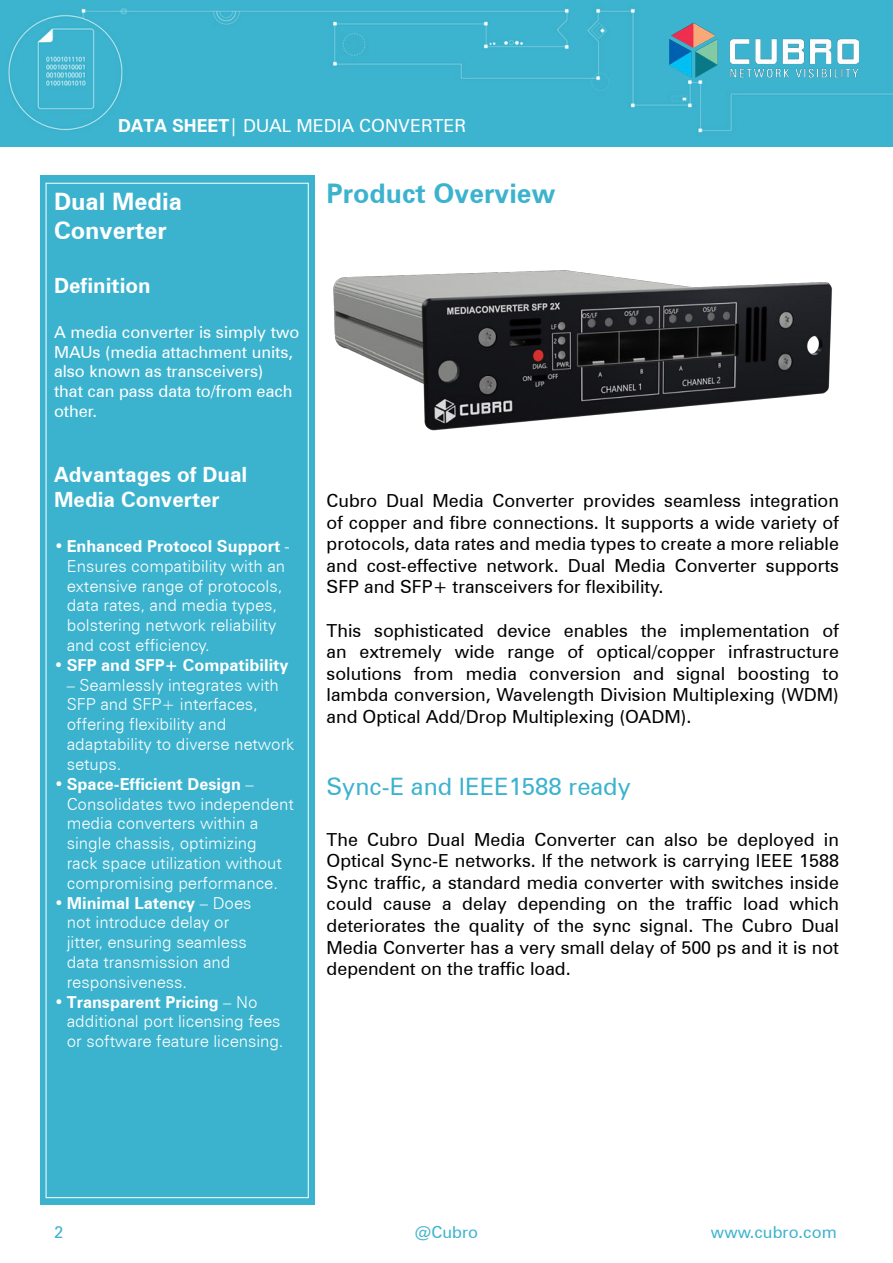
<style>
.page{position:relative;width:893px;height:1263px;background:#fff}
.page>*{position:absolute;margin:0;border:0;box-sizing:border-box;transform-origin:0 0}
.t1{font:700 27px "Zurich BT";color:#3cb3ce}
.t2{font:24px "Zurich BT";color:#3cb3ce}
.t3{font:700 24px/28.8px "Zurich BT";color:#fff}
.t4{font:700 21px/25.2px "Zurich BT";color:#fff}
.t5{font:18px/21.6px "Zurich BT";color:#000;text-align:justify}
.t6{font:18px "Zurich BT";color:#fff}
.t7{font:300 16.5px/19.8px "Zurich BT";color:#fff}
.t8{font:16.5px/19.8px "Zurich BT";color:#fff}
.t9{font:700 16.5px "Zurich BT";color:#fff}
.t10{font:16.5px "Zurich BT";color:#3cb3ce}
.s1{font-weight:700}
</style>
<div class="page">
<div style="left:0;top:0;width:893px;height:147px;background:#3cb4cf"></div>
<div style="left:40px;top:175px;width:274px;height:1030px;background:#3cb3ce"></div>
<img style="left:669px;top:17px;width:189px;height:65px">
<img style="left:333px;top:270px;width:499px;height:161px">
<p class="t6" style="left:118px;top:118px;width:350px"><span class="s1">DATA SHEET</span>| DUAL MEDIA CONVERTER</p>
<h2 class="t3" style="left:54px;top:189px;width:130px">Dual Media<br>Converter</h2>
<p class="t4" style="left:54px;top:275px;width:98px">Definition</p>
<p class="t8" style="left:54px;top:324px;width:247px">A media converter is simply two<br>MAUs (media attachment units, also known as transceivers)<br>that can pass data to/from each other.</p>
<p class="t4" style="left:54px;top:464px;width:195px">Advantages of Dual<br>Media Converter</p>
<p class="t7" style="left:67px;top:538px;width:224px;text-indent:-13px"><span class="s1">• Enhanced Protocol Support</span> -<br>Ensures compatibility with an extensive range of protocols, data rates, and media types, bolstering network reliability and cost efficiency.</p>
<p class="t9" style="left:54px;top:659px;width:236px">• SFP and SFP+ Compatibility</p>
<p class="t7" style="left:67px;top:676px;width:229px">– Seamlessly integrates with<br>SFP and SFP+ interfaces, offering flexibility and adaptability to diverse network setups.</p>
<p class="t7" style="left:67px;top:775px;width:229px;text-indent:-13px"><span class="s1">• Space-Efficient Design</span> –<br>Consolidates two independent media converters within a single chassis, optimizing<br>rack space utilization without compromising performance.</p>
<p class="t7" style="left:67px;top:894px;width:186px;text-indent:-13px"><span class="s1">• Minimal Latency</span> – Does not introduce delay or jitter, ensuring seamless data transmission and responsiveness.</p>
<p class="t7" style="left:67px;top:993px;width:218px;text-indent:-13px"><span class="s1">• Transparent Pricing</span> – No additional port licensing fees or software feature licensing.</p>
<h1 class="t1" style="left:327px;top:184px;width:230px">Product Overview</h1>
<p class="t5" style="left:327px;top:491px;width:514px">Cubro Dual Media Converter provides seamless integration of copper and fibre connections. It supports a wide variety of protocols, data rates and media types to create a more reliable and cost-effective network. Dual Media Converter supports SFP and SFP+ transceivers for flexibility.</p>
<p class="t5" style="left:327px;top:621px;width:514px">This sophisticated device enables the implementation of an extremely wide range of optical/copper infrastructure solutions from media conversion and signal boosting to lambda conversion, Wavelength Division Multiplexing (WDM) and Optical Add/Drop Multiplexing (OADM).</p>
<h2 class="t2" style="left:327px;top:777px;width:306px">Sync-E and IEEE1588 ready</h2>
<p class="t5" style="left:327px;top:830px;width:514px">The Cubro Dual Media Converter can also be deployed in Optical Sync-E networks. If the network is carrying IEEE 1588<br>Sync traffic, a standard media converter with switches inside could cause a delay depending on the traffic load which deteriorates the quality of the sync signal. The Cubro Dual Media Converter has a very small delay of 500 ps and it is not dependent on the traffic load.</p>
<p class="t10" style="left:54px;top:1226px;width:11px">2</p>
<p class="t10" style="left:415px;top:1225px;width:65px">@Cubro</p>
<p class="t10" style="left:711px;top:1226px;width:127px">www.cubro.com</p>
</div>
